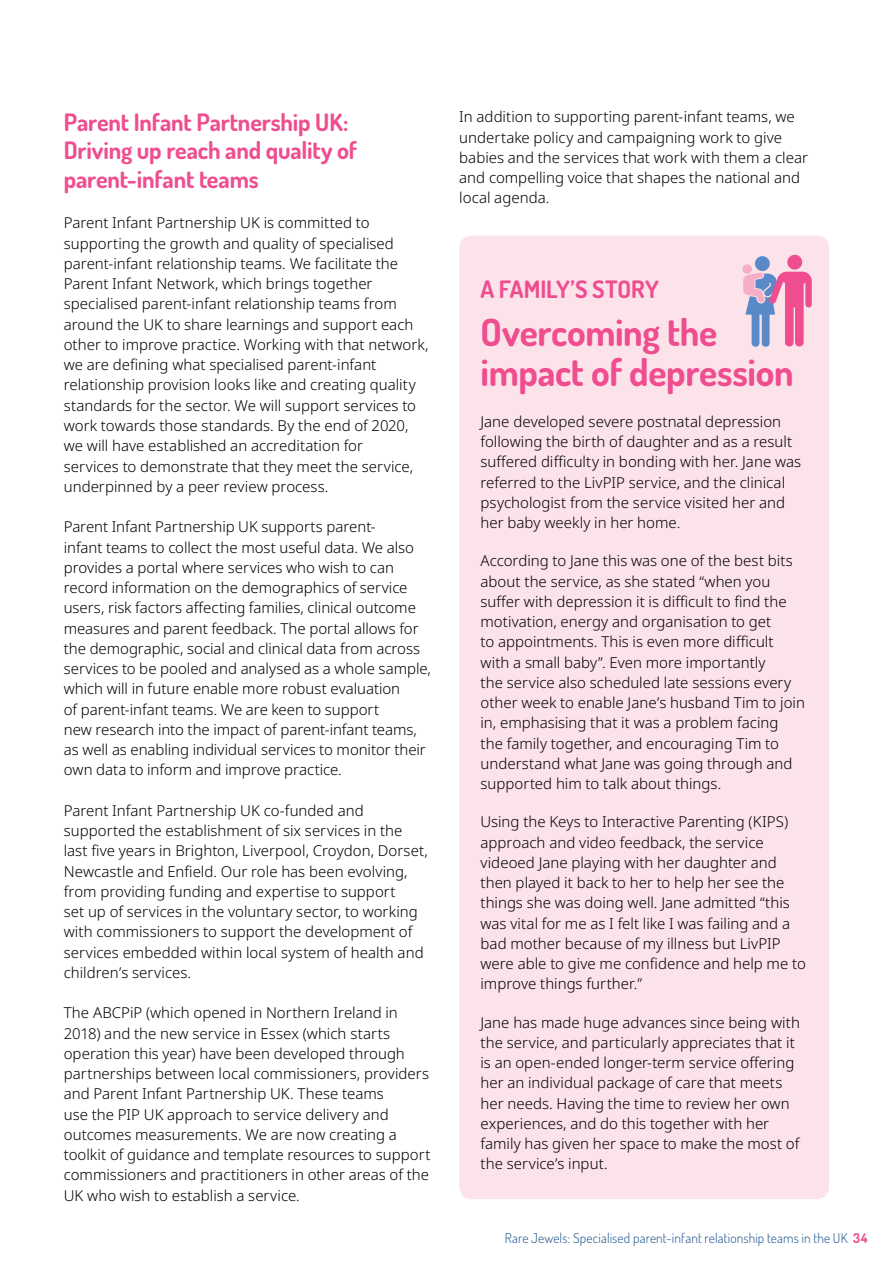
<style>
.page{position:relative;width:893px;height:1263px;background:#fff}
.page>*{position:absolute;margin:0;border:0;box-sizing:border-box;transform-origin:0 0}
.t1{font:700 37.5px/40.5px "Dosis";letter-spacing:-.01em;color:#ef4d8f}
.t2{font:700 24px/28.5px "Dosis";letter-spacing:-.005em;color:#ef4d8f}
.t3{font:300 15px/20.2px "Noto Sans";color:#000}
.t4{font:300 13.5px "Dosis";letter-spacing:.01em;color:#1d548d}
.s1{font-weight:700;color:#ef4d8f}
</style>
<div class="page">
<div style="left:459px;top:236px;width:370px;height:963px;background:#fce3e9;border-radius:13px"></div>
<svg style="left:742px;top:254px;width:70px;height:93px"></svg>
<div style="left:787px;top:255px;width:15px;height:15px;background:#ef4d8f;border-radius:50%"></div>
<div style="left:755px;top:256px;width:15px;height:15px;background:#5989c7;border-radius:50%"></div>
<h2 class="t2" style="left:64px;top:107px;width:295px">Parent Infant Partnership UK:<br>Driving up reach and quality of parent-infant teams</h2>
<p class="t3" style="left:64px;top:213px;width:366px">Parent Infant Partnership UK is committed to supporting the growth and quality of specialised parent-infant relationship teams. We facilitate the Parent Infant Network, which brings together specialised parent-infant relationship teams from around the UK to share learnings and support each other to improve practice. Working with that network, we are defining what specialised parent-infant relationship provision looks like and creating quality standards for the sector. We will support services to work towards those standards. By the end of 2020, we will have established an accreditation for<br>services to demonstrate that they meet the service, underpinned by a peer review process.</p>
<p class="t3" style="left:64px;top:517px;width:369px">Parent Infant Partnership UK supports parent-<br>infant teams to collect the most useful data. We also provides a portal where services who wish to can record information on the demographics of service users, risk factors affecting families, clinical outcome measures and parent feedback. The portal allows for the demographic, social and clinical data from across services to be pooled and analysed as a whole sample, which will in future enable more robust evaluation<br>of parent-infant teams. We are keen to support<br>new research into the impact of parent-infant teams, as well as enabling individual services to monitor their own data to inform and improve practice.</p>
<p class="t3" style="left:64px;top:801px;width:365px">Parent Infant Partnership UK co-funded and supported the establishment of six services in the last five years in Brighton, Liverpool, Croydon, Dorset, Newcastle and Enfield. Our role has been evolving, from providing funding and expertise to support<br>set up of services in the voluntary sector, to working with commissioners to support the development of services embedded within local system of health and children’s services.</p>
<p class="t3" style="left:64px;top:1003px;width:368px">The ABCPiP (which opened in Northern Ireland in 2018) and the new service in Essex (which starts operation this year) have been developed through partnerships between local commissioners, providers and Parent Infant Partnership UK. These teams<br>use the PIP UK approach to service delivery and outcomes measurements. We are now creating a toolkit of guidance and template resources to support commissioners and practitioners in other areas of the UK who wish to establish a service.</p>
<p class="t3" style="left:459px;top:107px;width:350px">In addition to supporting parent-infant teams, we undertake policy and campaigning work to give babies and the services that work with them a clear and compelling voice that shapes the national and local agenda.</p>
<h2 class="t2" style="left:480px;top:274px;width:180px">A FAMILY’S STORY</h2>
<h1 class="t1" style="left:480px;top:311px;width:315px">Overcoming the impact of depression</h1>
<p class="t3" style="left:480px;top:412px;width:322px">Jane developed severe postnatal depression following the birth of daughter and as a result suffered difficulty in bonding with her. Jane was referred to the LivPIP service, and the clinical psychologist from the service visited her and her baby weekly in her home.</p>
<p class="t3" style="left:480px;top:551px;width:326px">According to Jane this was one of the best bits about the service, as she stated “when you suffer with depression it is difficult to find the motivation, energy and organisation to get<br>to appointments. This is even more difficult with a small baby”. Even more importantly<br>the service also scheduled late sessions every other week to enable Jane’s husband Tim to join in, emphasising that it was a problem facing<br>the family together, and encouraging Tim to understand what Jane was going through and supported him to talk about things.</p>
<p class="t3" style="left:480px;top:812px;width:327px">Using the Keys to Interactive Parenting (KIPS) approach and video feedback, the service videoed Jane playing with her daughter and then played it back to her to help her see the things she was doing well. Jane admitted “this was vital for me as I felt like I was failing and a bad mother because of my illness but LivPIP were able to give me confidence and help me to improve things further.”</p>
<p class="t3" style="left:480px;top:1012px;width:321px">Jane has made huge advances since being with the service, and particularly appreciates that it is an open-ended longer-term service offering her an individual package of care that meets her needs. Having the time to review her own experiences, and do this together with her family has given her space to make the most of the service’s input.</p>
<p class="t4" style="left:505px;top:1229px;width:364px">Rare Jewels: Specialised parent-infant relationship teams in the UK <span class="s1">34</span></p>
</div>
